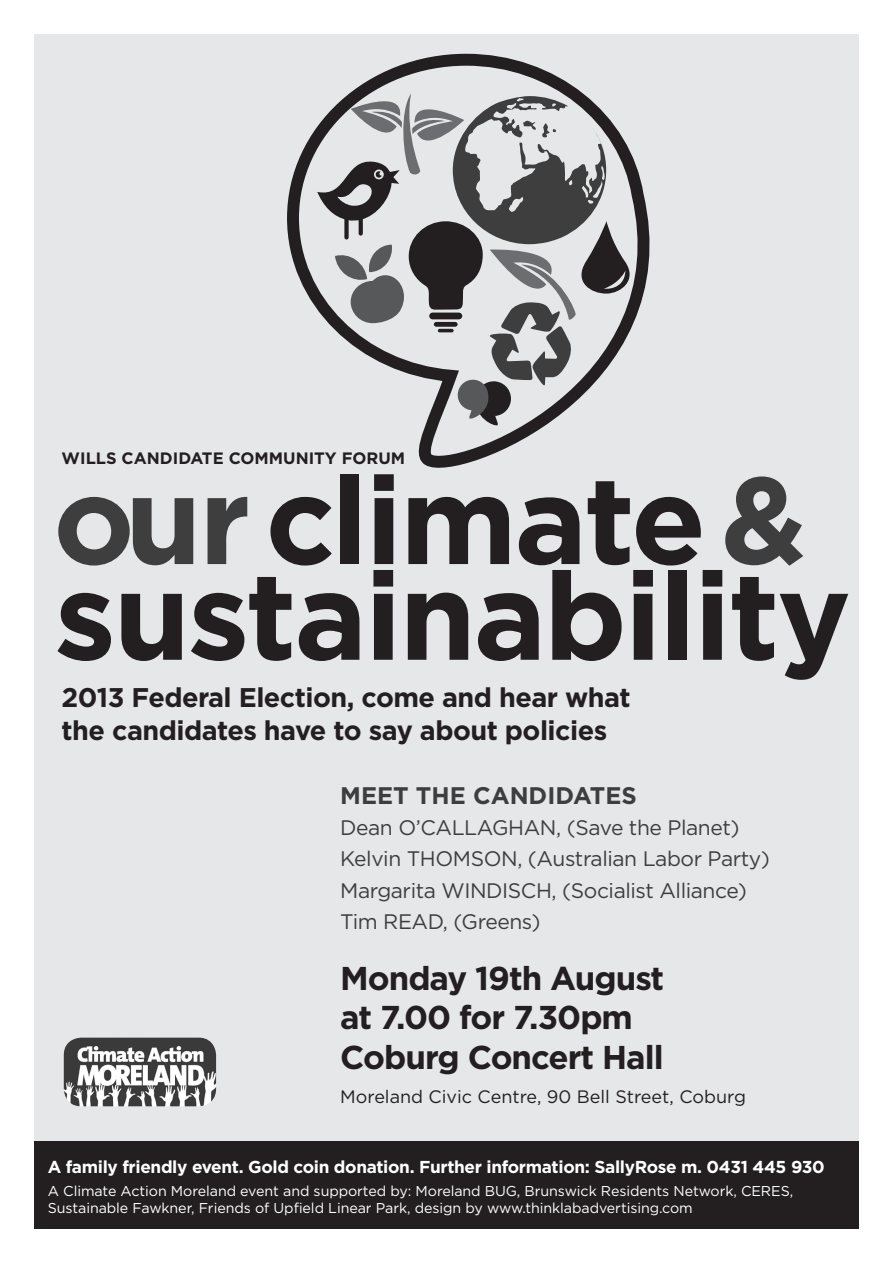
<style>
.page{position:relative;width:893px;height:1263px;background:#fff}
.page>*{position:absolute;margin:0;border:0;box-sizing:border-box;transform-origin:0 0}
.t1{font:700 123px/95.7px "Gotham";letter-spacing:-.02em;color:#231f20}
.t2{font:700 33px/39.6px "Gotham";letter-spacing:-.03em;color:#231f20}
.t3{font:700 27px/32.4px "Gotham";letter-spacing:-.02em;color:#231f20}
.t4{font:700 24px "Gotham";color:#3e3e3f}
.t5{font:21px/31.2px "Gotham";letter-spacing:-.02em;color:#3e3e3f}
.t6{font:18px "Gotham";color:#231f20}
.t7{font:700 17.25px "Gotham";letter-spacing:-.02em;color:#fff}
.t8{font:700 16.5px "Gotham";color:#231f20}
.t9{font:14.25px/17.1px "Gotham";letter-spacing:-.005em;color:#fff}
.s1{color:#3e3e3f}
</style>
<div class="page">
<div style="left:34px;top:34px;width:825px;height:1110px;background:#e6e7e9"></div>
<div style="left:34px;top:1142px;width:825px;height:87px;background:#231f20"></div>
<img style="left:64px;top:1037px;width:152px;height:69px">
<svg style="left:287px;top:53px;width:363px;height:415px"></svg>
<svg style="left:317px;top:88px;width:321px;height:339px"></svg>
<p class="t8" style="left:62px;top:447px;width:342px">WI LLS Candidate Comm unity Forum</p>
<h1 class="t1" style="left:53px;top:472px;width:799px"><span class="s1">our</span> climate <span class="s1">&amp; </span>sustainability</h1>
<h3 class="t3" style="left:62px;top:681px;width:570px">2013 Federal Election, come and hear what the candidates have to say about policies</h3>
<h3 class="t4" style="left:340px;top:779px;width:298px">Meet the Candidates</h3>
<h3 class="t5" style="left:340px;top:811px;width:431px">Dean O’CALLAGHAN, (Save the Planet)<br>Kelvin THOMSON, (Australian Labor Party)<br>Margarita WINDISCH, (Socialist Alliance)<br>Tim READ, (Greens)</h3>
<h2 class="t2" style="left:340px;top:958px;width:326px">Monday 19th August at 7.00 for 7.30pm<br>Coburg Concert Hall</h2>
<p class="t6" style="left:340px;top:1085px;width:407px">Moreland Civic Centre, 90 Bell Street, Coburg</p>
<p class="t7" style="left:48px;top:1155px;width:778px">A family friendly event. Gold coin donation. Further information: SallyRose m. 0431 445 930</p>
<p class="t9" style="left:48px;top:1182px;width:747px">A Climate Action Moreland event and supported by: Moreland BUG, Brunswick Residents Network, CERES,<br>Sustainable Fawkner, Friends of Upfield Linear Park, design by www.thinklabadvertising.com</p>
</div>
